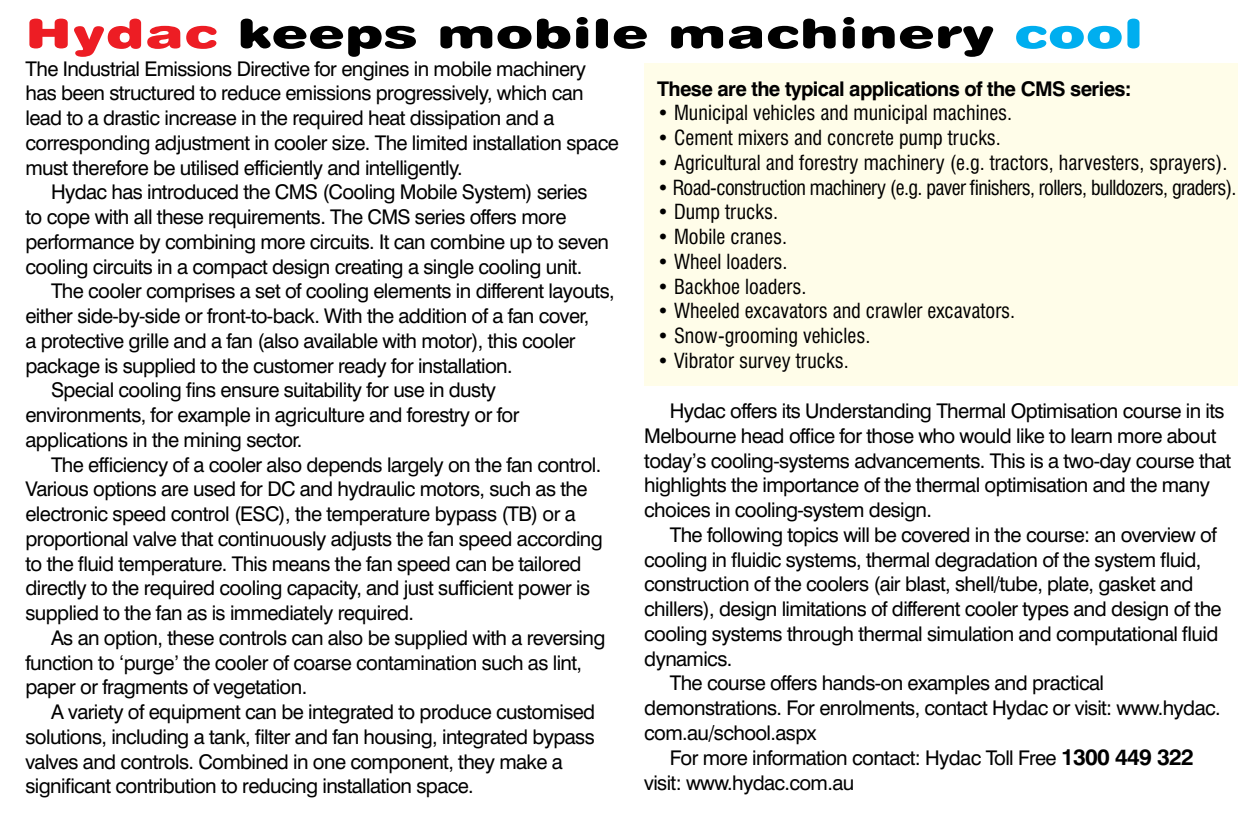
<style>
.page{position:relative;width:1255px;height:814px;background:#fff}
.page>*{position:absolute;margin:0;border:0;box-sizing:border-box;transform-origin:0 0}
.t1{font:40.5px "Swiss 721 BT Black Rounded";letter-spacing:.01em;color:#000;scale:1.4 1}
.t2{font:20.25px/24.8px "Swiss 721 BT";letter-spacing:-.03em;color:#000}
.t3{font:condensed 20.25px "Swiss 721 BT";color:#000}
.t4{font:condensed 20.25px "Swiss 721 BT";letter-spacing:-.03em;color:#000}
.t5{font:700 20.25px "Swiss 721 BT";letter-spacing:-.03em;color:#000}
.s1{color:#ed1d24}
.s2{color:#00aeef}
.s3{font-weight:700;font-size:22.5px}
</style>
<div class="page">
<div style="left:644px;top:63px;width:593px;height:323px;background:#fffde9"></div>
<h1 class="t1" style="left:25px;top:9px;width:800px"><span class="s1">Hydac</span> keeps mobile machinery <span class="s2">cool</span></h1>
<p class="t2" style="left:25px;top:56px;width:562px">The Industrial Emissions Directive for engines in mobile machinery</p>
<p class="t2" style="left:25px;top:81px;width:560px">has been structured to reduce emissions progressively, which can</p>
<p class="t2" style="left:25px;top:105px;width:530px">lead to a drastic increase in the required heat dissipation and a</p>
<p class="t2" style="left:25px;top:130px;width:595px">corresponding adjustment in cooler size. The limited installation space</p>
<p class="t2" style="left:25px;top:155px;width:439px">must therefore be utilised efficiently and intelligently.</p>
<p class="t2" style="left:51px;top:180px;width:538px">Hydac has introduced the CMS (Cooling Mobile System) series</p>
<p class="t2" style="left:25px;top:204px;width:542px">to cope with all these requirements. The CMS series offers more</p>
<p class="t2" style="left:25px;top:229px;width:585px">performance by combining more circuits. It can combine up to seven</p>
<p class="t2" style="left:25px;top:254px;width:558px">cooling circuits in a compact design creating a single cooling unit.</p>
<p class="t2" style="left:51px;top:279px;width:565px">The cooler comprises a set of cooling elements in different layouts,</p>
<p class="t2" style="left:25px;top:303px;width:565px">either side-by-side or front-to-back. With the addition of a fan cover,</p>
<p class="t2" style="left:25px;top:328px;width:552px">a protective grille and a fan (also available with motor), this cooler</p>
<p class="t2" style="left:25px;top:353px;width:489px">package is supplied to the customer ready for installation.</p>
<p class="t2" style="left:51px;top:378px;width:446px">Special cooling fins ensure suitability for use in dusty</p>
<p class="t2" style="left:25px;top:402px;width:495px">environments, for example in agriculture and forestry or for</p>
<p class="t2" style="left:25px;top:427px;width:278px">applications in the mining sector.</p>
<p class="t2" style="left:51px;top:452px;width:552px">The efficiency of a cooler also depends largely on the fan control.</p>
<p class="t2" style="left:25px;top:477px;width:563px">Various options are used for DC and hydraulic motors, such as the</p>
<p class="t2" style="left:25px;top:501px;width:552px">electronic speed control (ESC), the temperature bypass (TB) or a</p>
<p class="t2" style="left:25px;top:526px;width:579px">proportional valve that continuously adjusts the fan speed according</p>
<p class="t2" style="left:25px;top:551px;width:557px">to the fluid temperature. This means the fan speed can be tailored</p>
<p class="t2" style="left:25px;top:576px;width:566px">directly to the required cooling capacity, and just sufficient power is</p>
<p class="t2" style="left:25px;top:600px;width:390px">supplied to the fan as is immediately required.</p>
<p class="t2" style="left:51px;top:625px;width:556px">As an option, these controls can also be supplied with a reversing</p>
<p class="t2" style="left:25px;top:650px;width:558px">function to ‘purge’ the cooler of coarse contamination such as lint,</p>
<p class="t2" style="left:25px;top:675px;width:283px">paper or fragments of vegetation.</p>
<p class="t2" style="left:51px;top:699px;width:546px">A variety of equipment can be integrated to produce customised</p>
<p class="t2" style="left:25px;top:724px;width:571px">solutions, including a tank, filter and fan housing, integrated bypass</p>
<p class="t2" style="left:25px;top:749px;width:539px">valves and controls. Combined in one component, they make a</p>
<p class="t2" style="left:25px;top:774px;width:450px">significant contribution to reducing installation space.</p>
<p class="t5" style="left:657px;top:76px;width:476px">These are the typical applications of the CMS series:</p>
<p class="t3" style="left:657px;top:101px;width:357px">• Municipal vehicles and municipal machines.</p>
<p class="t3" style="left:657px;top:126px;width:345px">• Cement mixers and concrete pump trucks.</p>
<p class="t3" style="left:657px;top:150px;width:572px">• Agricultural and forestry machinery (e.g. tractors, harvesters, sprayers).</p>
<p class="t4" style="left:657px;top:175px;width:581px">• Road-construction machinery (e.g. paver finishers, rollers, bulldozers, graders).</p>
<p class="t3" style="left:657px;top:200px;width:123px">• Dump trucks.</p>
<p class="t3" style="left:657px;top:225px;width:132px">• Mobile cranes.</p>
<p class="t3" style="left:657px;top:249px;width:132px">• Wheel loaders.</p>
<p class="t3" style="left:657px;top:274px;width:151px">• Backhoe loaders.</p>
<p class="t3" style="left:657px;top:299px;width:360px">• Wheeled excavators and crawler excavators.</p>
<p class="t3" style="left:657px;top:324px;width:215px">• Snow-grooming vehicles.</p>
<p class="t3" style="left:657px;top:348px;width:193px">• Vibrator survey trucks.</p>
<p class="t2" style="left:644px;top:398px;width:588px;text-indent:26px">Hydac offers its Understanding Thermal Optimisation course in its Melbourne head office for those who would like to learn more about today’s cooling-systems advancements. This is a two-day course that highlights the importance of the thermal optimisation and the many choices in cooling-system design.</p>
<p class="t2" style="left:670px;top:522px;width:548px">The following topics will be covered in the course: an overview of</p>
<p class="t2" style="left:644px;top:547px;width:559px">cooling in fluidic systems, thermal degradation of the system fluid,</p>
<p class="t2" style="left:644px;top:572px;width:551px">construction of the coolers (air blast, shell/tube, plate, gasket and</p>
<p class="t2" style="left:644px;top:596px;width:579px">chillers), design limitations of different cooler types and design of the</p>
<p class="t2" style="left:644px;top:621px;width:576px">cooling systems through thermal simulation and computational fluid</p>
<p class="t2" style="left:644px;top:646px;width:90px">dynamics.</p>
<p class="t2" style="left:670px;top:671px;width:436px">The course offers hands-on examples and practical</p>
<p class="t2" style="left:644px;top:695px;width:578px">demonstrations. For enrolments, contact Hydac or visit: www.hydac.</p>
<p class="t2" style="left:644px;top:720px;width:174px">com.au/school.aspx</p>
<p class="t2" style="left:670px;top:745px;width:526px">For more information contact: Hydac Toll Free <span class="s3">1300 449 322</span></p>
<p class="t2" style="left:644px;top:770px;width:211px">visit: www.hydac.com.au</p>
</div>
